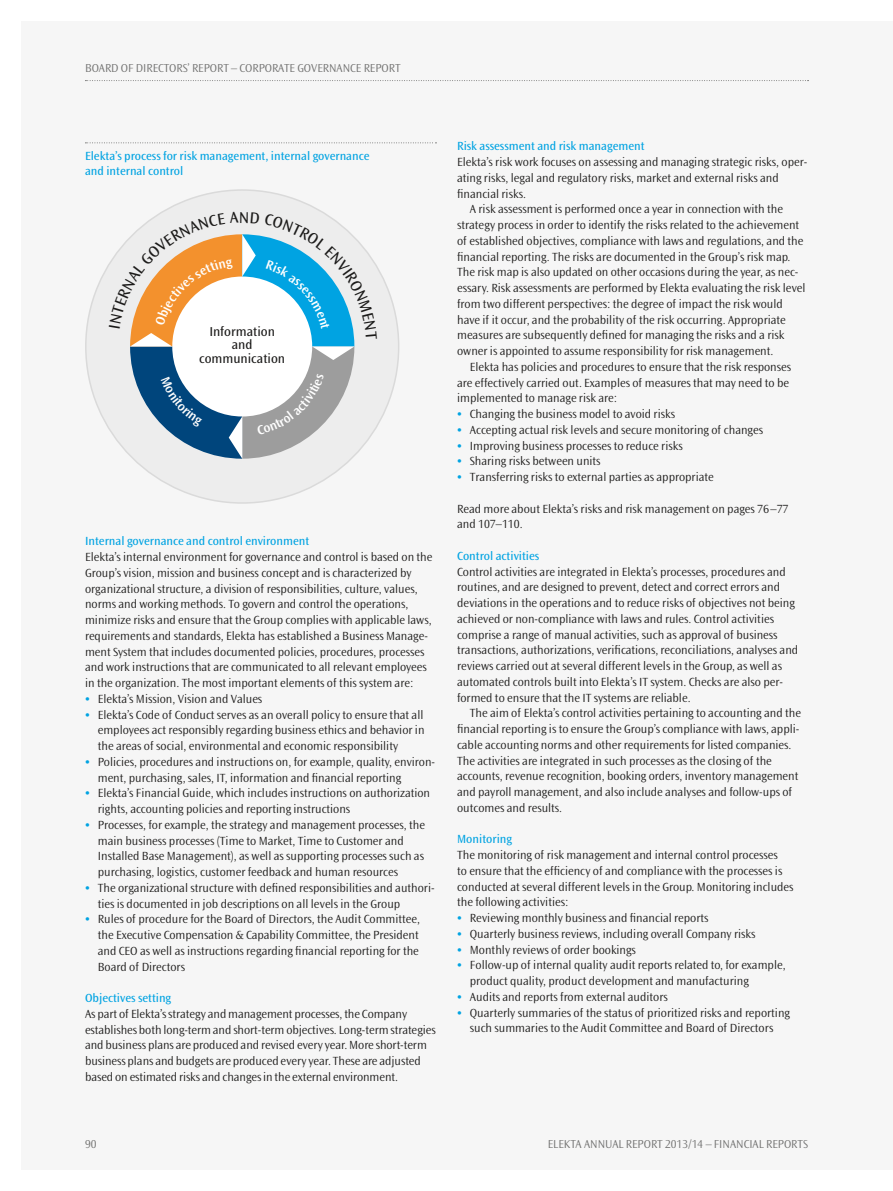
<style>
.page{position:relative;width:893px;height:1191px;background:#fff}
.page>*{position:absolute;margin:0;border:0;box-sizing:border-box;transform-origin:0 0}
.t1{font:13.5px/13.5px "Ocean Sans Std";color:#1c1b1a;text-align:center}
.t2{font:300 12.3px/15.8px "Ocean Sans Std";color:#1c1b1a}
.t3{font:12.3px/15px "Ocean Sans Std";color:#00a3e2}
.t4{font:300 12px "Ocean Sans Std";color:#70706f}
.s1{font-weight:700;color:#00a3e2}
</style>
<div class="page">
<div style="left:21px;top:21px;width:872px;height:1148px;background:#f6f6f6"></div>
<svg style="left:85px;top:142px;width:351px;height:1px"></svg>
<div style="left:86px;top:190px;width:313px;height:313px;background:#ededed;border-radius:50%"></div>
<svg style="left:85px;top:80px;width:723px;height:1px"></svg>
<svg style="left:109px;top:212px;width:268px;height:247px"></svg>
<p class="t4" style="left:85px;top:61px;width:15px">Board</p>
<p class="t4" style="left:121px;top:61px;width:29px">of Directors</p>
<p class="t4" style="left:188px;top:61px;width:18px">’ Report</p>
<p class="t4" style="left:231px;top:61px;width:22px">– Corporate</p>
<p class="t4" style="left:297px;top:61px;width:14px">Governance</p>
<p class="t4" style="left:364px;top:61px;width:14px">Report</p>
<p class="t3" style="left:85px;top:149px;width:286px">Elekta’s process for risk management, internal governance and internal control</p>
<p class="t1" style="left:199px;top:324px;width:87px">Information and communication</p>
<p class="t3" style="left:85px;top:534px;width:226px">Internal governance and control environment</p>
<p class="t2" style="left:85px;top:549px;width:349px">Elekta’s internal environment for governance and control is based on the Group’s vision, mission and business concept and is characterized by organizational structure, a division of responsibilities, culture, values, norms and working methods. To govern and control the operations, minimize risks and ensure that the Group complies with applicable laws, requirements and standards, Elekta has established a Business Manage&shy;ment System that includes documented policies, procedures, processes and work instructions that are communicated to all relevant employees in the organization. The most important elements of this system are:</p>
<p class="t2" style="left:85px;top:691px;width:179px"><span class="s1">•</span> Elekta’s Mission, Vision and Values</p>
<p class="t2" style="left:98px;top:707px;width:328px;text-align:justify;text-indent:-13px"><span class="s1">•</span> Elekta’s Code of Conduct serves as an overall policy to ensure that all employees act responsibly regarding business ethics and behavior in the areas of social, environmental and economic responsibility</p>
<p class="t2" style="left:98px;top:754px;width:339px;text-indent:-13px"><span class="s1">•</span> Policies, procedures and instructions on, for example, quality, environ&shy;ment, purchasing, sales, IT, information and financial reporting</p>
<p class="t2" style="left:98px;top:785px;width:334px;text-indent:-13px"><span class="s1">•</span> Elekta’s Financial Guide, which includes instructions on authorization rights, accounting policies and reporting instructions</p>
<p class="t2" style="left:98px;top:817px;width:329px;text-indent:-13px"><span class="s1">•</span> Processes, for example, the strategy and management processes, the main business processes (Time to Market, Time to Customer and Installed Base Management), as well as supporting processes such as purchasing, logistics, customer feedback and human resources</p>
<p class="t2" style="left:98px;top:880px;width:338px;text-indent:-13px"><span class="s1">•</span> The organizational structure with defined responsibilities and authori&shy;ties is documented in job descriptions on all levels in the Group</p>
<p class="t2" style="left:98px;top:911px;width:324px;text-align:justify;text-indent:-13px"><span class="s1">•</span> Rules of procedure for the Board of Directors, the Audit Committee, the Executive Compensation &amp; Capability Committee, the President and CEO as well as instructions regarding financial reporting for the Board of Directors</p>
<p class="t3" style="left:85px;top:990px;width:88px">Objectives setting</p>
<p class="t2" style="left:85px;top:1006px;width:352px">As part of Elekta’s strategy and management processes, the Company establishes both long-term and short-term objectives. Long-term strategies and business plans are produced and revised every year. More short-term business plans and budgets are produced every year. These are adjusted based on estimated risks and changes in the external environment.</p>
<p class="t3" style="left:457px;top:139px;width:189px">Risk assessment and risk management</p>
<p class="t2" style="left:457px;top:154px;width:352px">Elekta’s risk work focuses on assessing and managing strategic risks, oper-</p>
<p class="t2" style="left:457px;top:170px;width:323px">ating risks, legal and regulatory risks, market and external risks and</p>
<p class="t2" style="left:457px;top:186px;width:70px">financial risks.</p>
<p class="t2" style="left:470px;top:202px;width:315px">A risk assessment is performed once a year in connection with the</p>
<p class="t2" style="left:457px;top:217px;width:344px">strategy process in order to identify the risks related to the achievement</p>
<p class="t2" style="left:457px;top:233px;width:348px">of established objectives, compliance with laws and regulations, and the</p>
<p class="t2" style="left:457px;top:249px;width:335px">financial reporting. The risks are documented in the Group’s risk map.</p>
<p class="t2" style="left:457px;top:265px;width:343px">The risk map is also updated on other occasions during the year, as nec-</p>
<p class="t2" style="left:457px;top:280px;width:350px">essary. Risk assessments are performed by Elekta evaluating the risk level</p>
<p class="t2" style="left:457px;top:296px;width:327px">from two different perspectives: the degree of impact the risk would</p>
<p class="t2" style="left:457px;top:312px;width:330px">have if it occur, and the probability of the risk occurring. Appropriate</p>
<p class="t2" style="left:457px;top:328px;width:329px">measures are subsequently defined for managing the risks and a risk</p>
<p class="t2" style="left:457px;top:343px;width:318px">owner is appointed to assume responsibility for risk management.</p>
<p class="t2" style="left:470px;top:359px;width:323px">Elekta has policies and procedures to ensure that the risk responses</p>
<p class="t2" style="left:457px;top:375px;width:333px">are effectively carried out. Examples of measures that may need to be</p>
<p class="t2" style="left:457px;top:391px;width:162px">implemented to manage risk are:</p>
<p class="t2" style="left:457px;top:406px;width:219px"><span class="s1">•</span> Changing the business model to avoid risks</p>
<p class="t2" style="left:457px;top:422px;width:307px"><span class="s1">•</span> Accepting actual risk levels and secure monitoring of changes</p>
<p class="t2" style="left:457px;top:438px;width:227px"><span class="s1">•</span> Improving business processes to reduce risks</p>
<p class="t2" style="left:457px;top:453px;width:145px"><span class="s1">•</span> Sharing risks between units</p>
<p class="t2" style="left:457px;top:469px;width:258px"><span class="s1">•</span> Transferring risks to external parties as appropriate</p>
<p class="t2" style="left:457px;top:501px;width:333px">Read more about Elekta’s risks and risk management on pages 76–77 and 107–110.</p>
<p class="t3" style="left:457px;top:548px;width:84px">Control activities</p>
<p class="t2" style="left:457px;top:564px;width:343px">Control activities are integrated in Elekta’s processes, procedures and routines, and are designed to prevent, detect and correct errors and deviations in the operations and to reduce risks of objectives not being achieved or non-compliance with laws and rules. Control activities comprise a range of manual activities, such as approval of business transactions, authorizations, verifications, reconciliations, analyses and reviews carried out at several different levels in the Group, as well as automated controls built into Elekta’s IT system. Checks are also per&shy;formed to ensure that the IT systems are reliable.</p>
<p class="t2" style="left:457px;top:705px;width:345px;text-indent:13px">The aim of Elekta’s control activities pertaining to accounting and the financial reporting is to ensure the Group’s compliance with laws, appli&shy;cable accounting norms and other requirements for listed companies.<br>The activities are integrated in such processes as the closing of the accounts, revenue recognition, booking orders, inventory management and payroll management, and also include analyses and follow-ups of outcomes and results.</p>
<p class="t3" style="left:457px;top:832px;width:56px">Monitoring</p>
<p class="t2" style="left:457px;top:847px;width:338px">The monitoring of risk management and internal control processes<br>to ensure that the efficiency of and compliance with the processes is conducted at several different levels in the Group. Monitoring includes the following activities:</p>
<p class="t2" style="left:457px;top:910px;width:253px"><span class="s1">•</span> Reviewing monthly business and financial reports</p>
<p class="t2" style="left:457px;top:926px;width:300px"><span class="s1">•</span> Quarterly business reviews, including overall Company risks</p>
<p class="t2" style="left:457px;top:942px;width:180px"><span class="s1">•</span> Monthly reviews of order bookings</p>
<p class="t2" style="left:470px;top:957px;width:317px;text-indent:-13px"><span class="s1">•</span> Follow-up of internal quality audit reports related to, for example, product quality, product development and manufacturing</p>
<p class="t2" style="left:457px;top:989px;width:212px"><span class="s1">•</span> Audits and reports from external auditors</p>
<p class="t2" style="left:457px;top:1005px;width:334px;text-align:center"><span class="s1">•</span> Quarterly summaries of the status of prioritized risks and reporting such summaries to the Audit Committee and Board of Directors</p>
<p class="t4" style="left:85px;top:1137px;width:13px">90</p>
<p class="t4" style="left:548px;top:1137px;width:18px">Elekta</p>
<p class="t4" style="left:584px;top:1137px;width:55px">Ann ual Report</p>
<p class="t4" style="left:665px;top:1137px;width:61px">2013/14 – Financia</p>
<p class="t4" style="left:759px;top:1137px;width:21px">l Reports</p>
</div>
